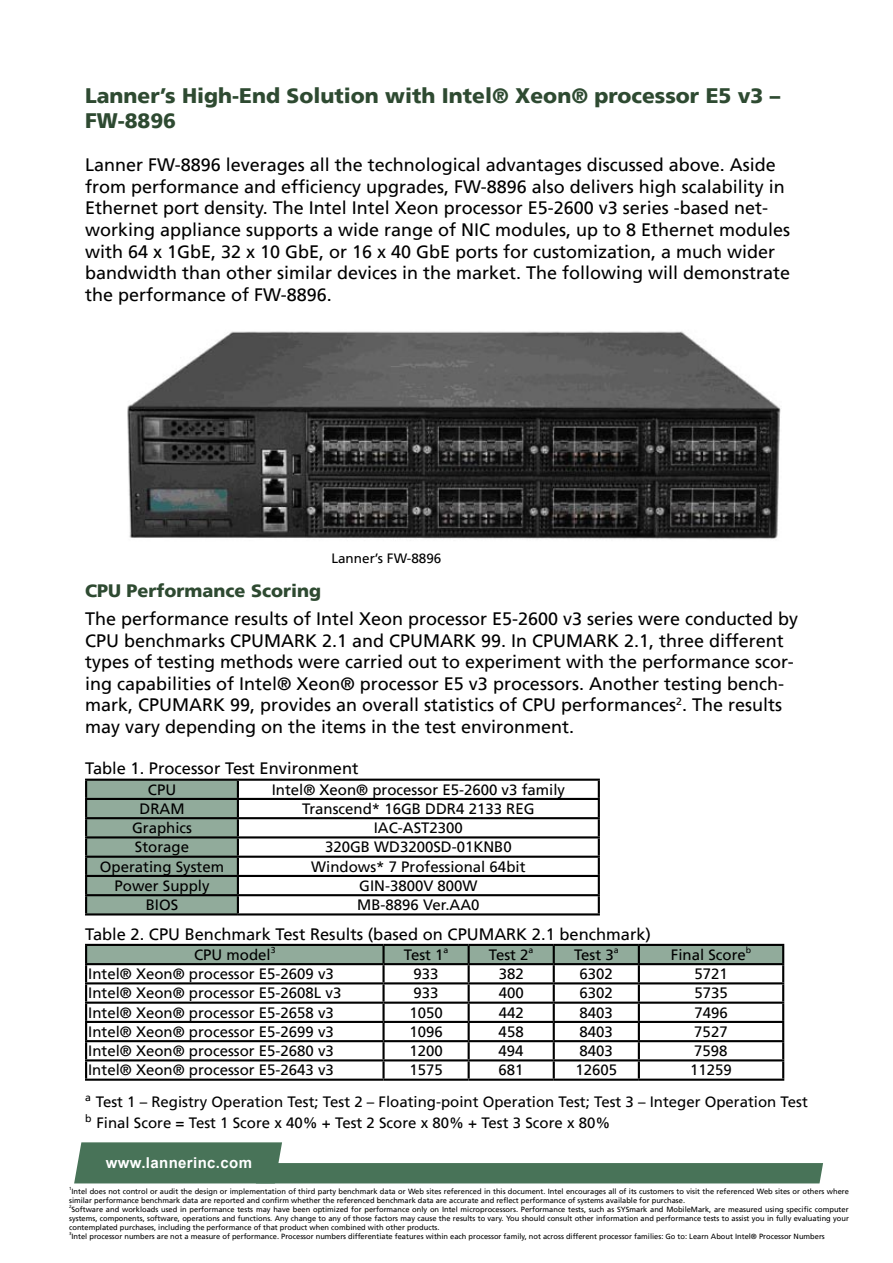
<style>
.page{position:relative;width:893px;height:1263px;background:#fff}
.page>*{position:absolute;margin:0;border:0;box-sizing:border-box;transform-origin:0 0}
.t1{font:900 21px/25.2px "Frutiger LT";color:#2e4a31}
.t2{font:18px/21.6px "Frutiger LT";color:#000}
.t3{font:900 18px "Frutiger LT";color:#2e4a31}
.t4{font:16.5px "Frutiger LT";color:#000}
.t5{font:15px/31.3px "Frutiger LT";color:#000}
.t6{font:700 15px "Arial";letter-spacing:.025em;color:#fff}
.t7{font:13.5px "Frutiger LT";color:#000}
.t8{font:8.7px "Frutiger LT";color:#000}
.t9{font:7.5px/9px "Frutiger LT";color:#000}
.t10{font:4.35px "Frutiger LT";color:#000}
</style>
<div class="page">
<svg style="left:74px;top:1142px;width:749px;height:42px"></svg>
<hr style="left:85px;top:779px;width:153px;height:2px;background:#000">
<hr style="left:238px;top:779px;width:362px;height:2px;background:#000">
<hr style="left:238px;top:798px;width:362px;height:2px;background:#000">
<hr style="left:238px;top:817px;width:362px;height:2px;background:#000">
<hr style="left:238px;top:836px;width:362px;height:2px;background:#000">
<hr style="left:238px;top:856px;width:362px;height:2px;background:#000">
<hr style="left:238px;top:875px;width:362px;height:2px;background:#000">
<hr style="left:238px;top:894px;width:362px;height:2px;background:#000">
<svg style="left:85px;top:780px;width:154px;height:133px;background:#7e9587"></svg>
<svg style="left:598px;top:781px;width:2px;height:132px"></svg>
<hr style="left:85px;top:913px;width:153px;height:2px;background:#000">
<hr style="left:238px;top:913px;width:362px;height:2px;background:#000">
<hr style="left:85px;top:944px;width:299px;height:2px;background:#000">
<hr style="left:384px;top:944px;width:85px;height:2px;background:#000">
<hr style="left:469px;top:944px;width:85px;height:2px;background:#000">
<hr style="left:554px;top:944px;width:85px;height:2px;background:#000">
<hr style="left:639px;top:944px;width:145px;height:2px;background:#000">
<svg style="left:85px;top:945px;width:699px;height:133px"></svg>
<hr style="left:85px;top:1078px;width:299px;height:3px;background:#000">
<hr style="left:384px;top:1078px;width:85px;height:3px;background:#000">
<hr style="left:469px;top:1078px;width:85px;height:3px;background:#000">
<hr style="left:554px;top:1078px;width:85px;height:3px;background:#000">
<hr style="left:639px;top:1078px;width:145px;height:3px;background:#000">
<img style="left:127px;top:331px;width:654px;height:208px">
<h1 class="t1" style="left:85px;top:83px;width:697px">Lanner’s High-End Solution with Intel® Xeon® processor E5 v3 –<br>FW-8896</h1>
<p class="t2" style="left:85px;top:154px;width:707px">Lanner FW-8896 leverages all the technological advantages discussed above. Aside from performance and efficiency upgrades, FW-8896 also delivers high scalability in Ethernet port density. The Intel Intel Xeon processor E5-2600 v3 series -based net&shy;working appliance supports a wide range of NIC modules, up to 8 Ethernet modules with 64 x 1GbE, 32 x 10 GbE, or 16 x 40 GbE ports for customization, a much wider bandwidth than other similar devices in the market. The following will demonstrate the performance of FW-8896.</p>
<h3 class="t7" style="left:331px;top:551px;width:112px">Lanner’s FW-8896</h3>
<h2 class="t3" style="left:85px;top:580px;width:238px">CPU Performance Scoring</h2>
<p class="t2" style="left:85px;top:608px;width:715px">The performance results of Intel Xeon processor E5-2600 v3 series were conducted by CPU benchmarks CPUMARK 2.1 and CPUMARK 99. In CPUMARK 2.1, three different types of testing methods were carried out to experiment with the performance scor&shy;ing capabilities of Intel® Xeon® processor E5 v3 processors. Another testing bench&shy;mark, CPUMARK 99, provides an overall statistics of CPU performances<sup>2</sup>. The results may vary depending on the items in the test environment.</p>
<h3 class="t4" style="left:85px;top:759px;width:275px">Table 1. Processor Test Environment</h3>
<h3 class="t5" style="left:148px;top:774px;width:30px">CPU</h3>
<h3 class="t5" style="left:272px;top:774px;width:295px">Intel® Xeon® processor E5-2600 v3 family</h3>
<h3 class="t5" style="left:140px;top:793px;width:46px">DRAM</h3>
<h3 class="t5" style="left:302px;top:793px;width:234px">Transcend* 16GB DDR4 2133 REG</h3>
<h3 class="t5" style="left:132px;top:812px;width:61px">Graphics</h3>
<h3 class="t5" style="left:374px;top:812px;width:91px">IAC-AST2300</h3>
<h3 class="t5" style="left:135px;top:831px;width:56px">Storage</h3>
<h3 class="t5" style="left:325px;top:831px;width:188px">320GB WD3200SD-01KNB0</h3>
<h3 class="t5" style="left:100px;top:851px;width:126px">Operating System</h3>
<h3 class="t5" style="left:311px;top:851px;width:216px">Windows* 7 Professional 64bit</h3>
<h3 class="t5" style="left:115px;top:870px;width:97px">Power Supply</h3>
<h3 class="t5" style="left:359px;top:870px;width:120px">GIN-3800V 800W</h3>
<h3 class="t5" style="left:146px;top:889px;width:34px">BIOS</h3>
<h3 class="t5" style="left:357px;top:889px;width:124px">MB-8896 Ver.AA0</h3>
<h3 class="t4" style="left:85px;top:924px;width:568px">Table 2. CPU Benchmark Test Results (based on CPUMARK 2.1 benchmark)</h3>
<h3 class="t5" style="left:194px;top:939px;width:78px">CPU model</h3>
<p class="t8" style="left:271px;top:944px;width:6px">3</p>
<h3 class="t5" style="left:404px;top:939px;width:41px">Test 1</h3>
<p class="t8" style="left:444px;top:944px;width:6px">a</p>
<h3 class="t5" style="left:489px;top:939px;width:41px">Test 2</h3>
<p class="t8" style="left:529px;top:944px;width:6px">a</p>
<h3 class="t5" style="left:574px;top:939px;width:41px">Test 3</h3>
<p class="t8" style="left:614px;top:944px;width:6px">a</p>
<h3 class="t5" style="left:671px;top:939px;width:77px">Final Score</h3>
<p class="t8" style="left:746px;top:944px;width:7px">b</p>
<h3 class="t5" style="left:88px;top:958px;width:247px">Intel® Xeon® processor E5-2609 v3</h3>
<h3 class="t5" style="left:414px;top:958px;width:27px">933</h3>
<h3 class="t5" style="left:499px;top:958px;width:27px">382</h3>
<h3 class="t5" style="left:580px;top:958px;width:35px">6302</h3>
<h3 class="t5" style="left:694px;top:958px;width:35px">5721</h3>
<h3 class="t5" style="left:88px;top:977px;width:255px">Intel® Xeon® processor E5-2608L v3</h3>
<h3 class="t5" style="left:414px;top:977px;width:27px">933</h3>
<h3 class="t5" style="left:499px;top:977px;width:27px">400</h3>
<h3 class="t5" style="left:580px;top:977px;width:35px">6302</h3>
<h3 class="t5" style="left:694px;top:977px;width:35px">5735</h3>
<h3 class="t5" style="left:88px;top:997px;width:247px">Intel® Xeon® processor E5-2658 v3</h3>
<h3 class="t5" style="left:409px;top:997px;width:35px">1050</h3>
<h3 class="t5" style="left:499px;top:997px;width:27px">442</h3>
<h3 class="t5" style="left:580px;top:997px;width:35px">8403</h3>
<h3 class="t5" style="left:694px;top:997px;width:35px">7496</h3>
<h3 class="t5" style="left:88px;top:1016px;width:247px">Intel® Xeon® processor E5-2699 v3</h3>
<h3 class="t5" style="left:409px;top:1016px;width:35px">1096</h3>
<h3 class="t5" style="left:499px;top:1016px;width:27px">458</h3>
<h3 class="t5" style="left:580px;top:1016px;width:35px">8403</h3>
<h3 class="t5" style="left:694px;top:1016px;width:35px">7527</h3>
<h3 class="t5" style="left:88px;top:1035px;width:247px">Intel® Xeon® processor E5-2680 v3</h3>
<h3 class="t5" style="left:409px;top:1035px;width:35px">1200</h3>
<h3 class="t5" style="left:499px;top:1035px;width:27px">494</h3>
<h3 class="t5" style="left:580px;top:1035px;width:35px">8403</h3>
<h3 class="t5" style="left:694px;top:1035px;width:35px">7598</h3>
<h3 class="t5" style="left:88px;top:1054px;width:247px">Intel® Xeon® processor E5-2643 v3</h3>
<h3 class="t5" style="left:409px;top:1054px;width:35px">1575</h3>
<h3 class="t5" style="left:499px;top:1054px;width:27px">681</h3>
<h3 class="t5" style="left:575px;top:1054px;width:43px">12605</h3>
<h3 class="t5" style="left:85px;top:1054px;width:724px;text-indent:605px">11259<br><sup>a</sup> Test 1 – Registry Operation Test; Test 2 – Floating-point Operation Test; Test 3 – Integer Operation Test</h3>
<h3 class="t5" style="left:85px;top:1107px;width:527px"><sup>b</sup> Final Score = Test 1 Score x 40% + Test 2 Score x 80% + Test 3 Score x 80%</h3>
<h3 class="t6" style="left:106px;top:1152px;width:148px">www.lannerinc.com</h3>
<p class="t10" style="left:69px;top:1186px;width:4px">1</p>
<p class="t9" style="left:69px;top:1187px;width:781px;text-indent:2px">Intel does not control or audit the design or implementation of third party benchmark data or Web sites referenced in this document. Intel encourages all of its customers to visit the referenced Web sites or others where similar performance benchmark data are reported and confirm whether the referenced benchmark data are accurate and reflect performance of systems available for purchase.</p>
<p class="t10" style="left:69px;top:1204px;width:4px">2</p>
<p class="t9" style="left:69px;top:1205px;width:781px;text-align:justify;text-indent:2px">Software and workloads used in performance tests may have been optimized for performance only on Intel microprocessors. Performance tests, such as SYSmark and MobileMark, are measured using specific computer systems, components, software, operations and functions. Any change to any of those factors may cause the results to vary. You should consult other information and performance tests to assist you in fully evaluating your contemplated purchases, including the performance of that product when combined with other products.</p>
<p class="t10" style="left:69px;top:1231px;width:4px">3</p>
<p class="t9" style="left:72px;top:1232px;width:755px">Intel processor numbers are not a measure of performance. Processor numbers differentiate features within each processor family, not across different processor families: Go to: Learn About Intel® Processor Numbers</p>
</div>
